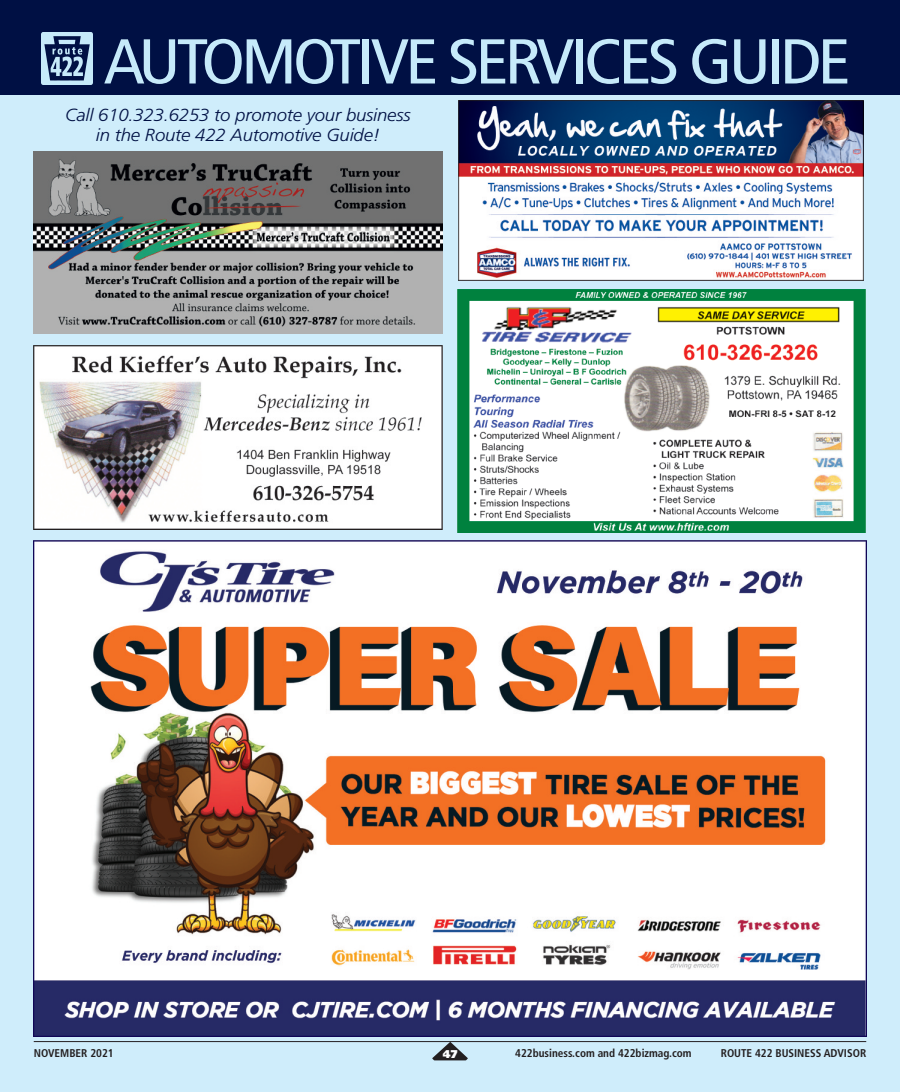
<style>
.page{position:relative;width:900px;height:1092px;background:#fff}
.page>*{position:absolute;margin:0;border:0;box-sizing:border-box;transform-origin:0 0}
.t1{font:condensed 63.25px "Frutiger";letter-spacing:-.055em;color:#c6eafa;scale:1.13 1}
.t2{font:italic 300 17.5px/20px "Frutiger";letter-spacing:-.01em;color:#001044;text-align:center;scale:1.06 1}
.t3{font:700 condensed 11.25px "Frutiger";color:#231f20}
.t4{font:900 11.25px "Frutiger";color:#fff}
</style>
<div class="page">
<div style="left:0;top:91px;width:900px;height:1000px;background:#cfedfb"></div>
<div style="left:0;top:0;width:900px;height:95px;background:#001044"></div>
<img style="left:34px;top:152px;width:408px;height:182px">
<img style="left:34px;top:346px;width:408px;height:183px">
<img style="left:458px;top:290px;width:407px;height:242px">
<img style="left:41px;top:32px;width:52px;height:53px;border-radius:2px">
<img style="left:34px;top:541px;width:832px;height:495px">
<img style="left:459px;top:101px;width:405px;height:179px">
<hr style="left:34px;top:1041px;width:832px;height:1px;background:#231f20">
<svg style="left:432px;top:1041px;width:36px;height:19px"></svg>
<h1 class="t1" style="left:104px;top:36px;width:663px">AUTOMOTIVE SERVICES GUIDE</h1>
<p class="t2" style="left:65px;top:106px;width:327px">Call 610.323.6253 to promote your business in the Route 422 Automotive Guide!</p>
<p class="t3" style="left:34px;top:1048px;width:82px">NOVEMBER 2021</p>
<p class="t4" style="left:443px;top:1049px;width:16px">47</p>
<p class="t3" style="left:515px;top:1048px;width:178px">422business.com and 422bizmag.com</p>
<p class="t3" style="left:721px;top:1048px;width:147px">ROUTE 422 BUSINESS ADVISOR</p>
</div>
